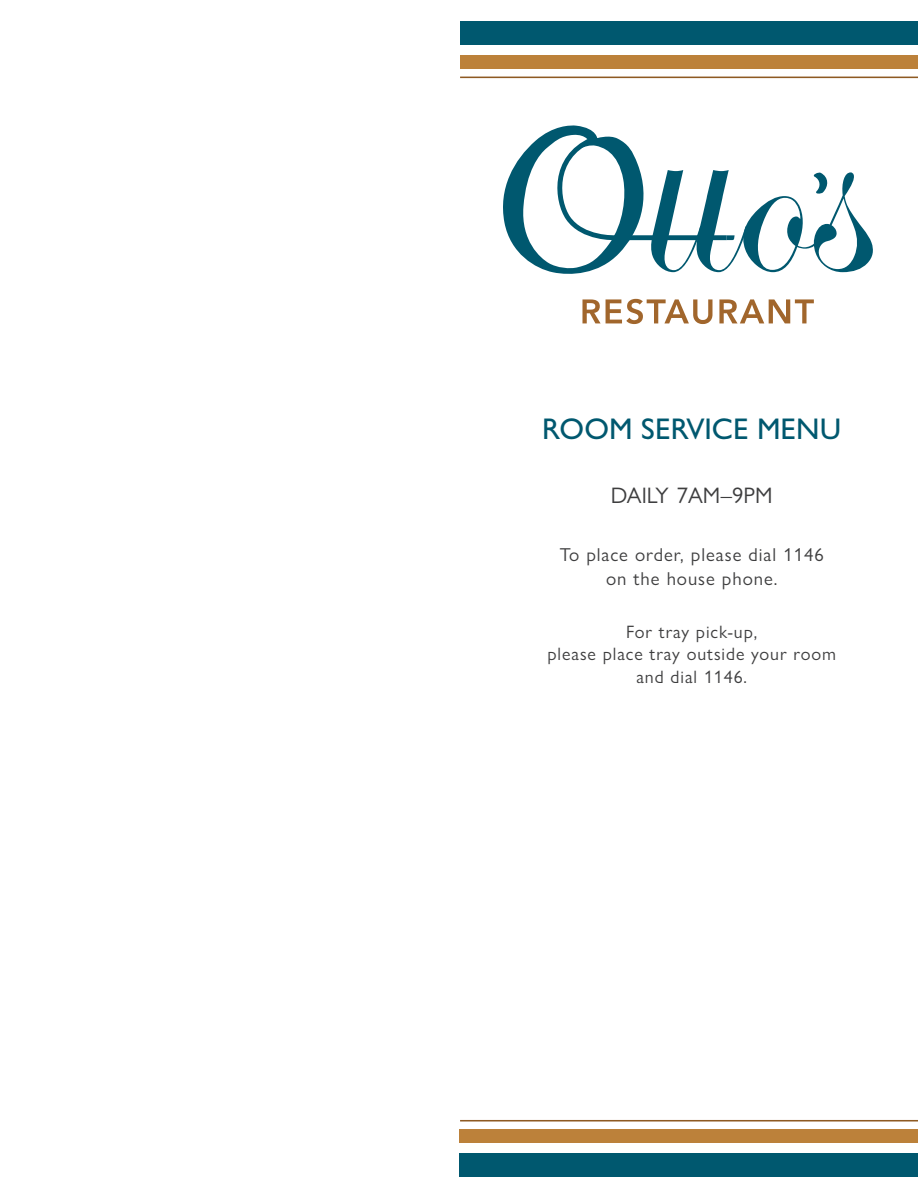
<style>
.page{position:relative;width:918px;height:1188px;background:#fff}
.page>*{position:absolute;margin:0;border:0;box-sizing:border-box;transform-origin:0 0}
.wine_info{font:500 30px "Gill Sans Nova";color:#00586f}
.wine_info-2{font:22.5px "Gill Sans Nova";color:#3e3e3f}
.t1{font:18.75px/24px "Gill Sans Nova";letter-spacing:.05em;color:#3e3e3f;text-align:center}
.t2{font:18px/22.5px "Gill Sans Nova";letter-spacing:.05em;color:#3e3e3f;text-align:center}
</style>
<div class="page">
<div style="left:461px;top:22px;width:457px;height:23px;background:#00586f"></div>
<div style="left:461px;top:55px;width:457px;height:13px;background:#bc813a"></div>
<svg style="left:503px;top:125px;width:370px;height:149px"></svg>
<svg style="left:582px;top:299px;width:130px;height:25px"></svg>
<svg style="left:719px;top:299px;width:95px;height:24px"></svg>
<div style="left:459px;top:1153px;width:459px;height:23px;background:#00586f"></div>
<div style="left:459px;top:1130px;width:459px;height:13px;background:#bc813a"></div>
<hr style="left:460px;top:1120px;width:458px;height:2px;background:#8e5a22">
<hr style="left:460px;top:77px;width:458px;height:1px;background:#8e5a22">
<p class="wine_info" style="left:542px;top:411px;width:301px">ROOM SERVICE MENU</p>
<p class="wine_info-2" style="left:611px;top:482px;width:163px">DAILY 7AM–9PM</p>
<p class="t1" style="left:560px;top:542px;width:265px">To place order, please dial 1146 on the house phone.</p>
<p class="t2" style="left:547px;top:620px;width:290px">For tray pick-up,<br>please place tray outside your room and dial 1146.</p>
</div>
